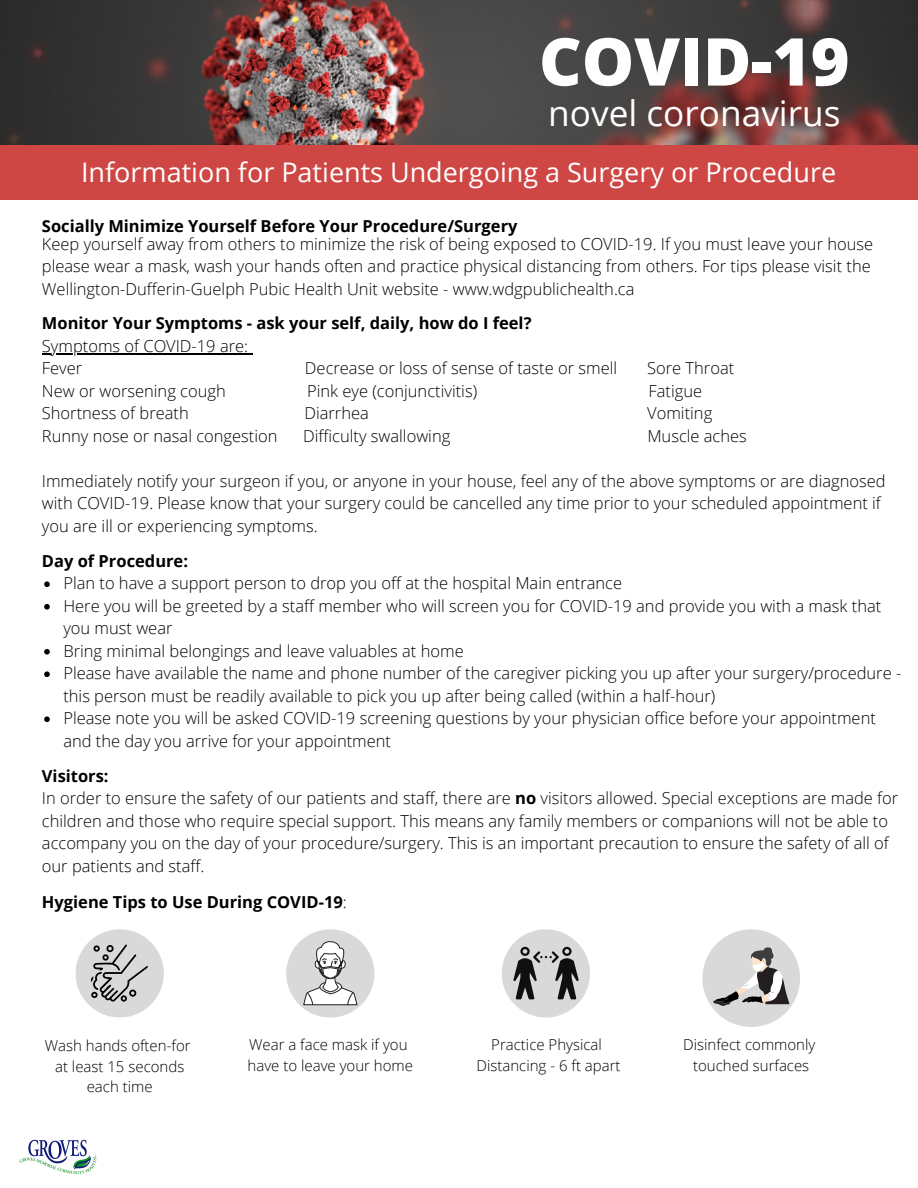
<style>
.page{position:relative;width:918px;height:1188px;background:#fff}
.page>*{position:absolute;margin:0;border:0;box-sizing:border-box;transform-origin:0 0}
.t1{font:800 66px "Open Sans";color:#fff}
.t2{font:35.25px "Open Sans";color:#fff}
.t3{font:27px "Open Sans";color:#fff}
.t4{font:300 16.5px/22.5px "Open Sans";color:#000}
.t5{font:700 16.5px "Open Sans";color:#000}
.t6{font:300 15px/20.2px "Open Sans";color:#000;text-align:center}
.s1{font-weight:700}
.s2{font-weight:300}
</style>
<div class="page">
<img style="left:0;top:0;width:918px;height:145px">
<div style="left:0;top:145px;width:918px;height:54px;background:#cf4744"></div>
<svg style="left:44px;top:581px;width:6px;height:6px"></svg>
<svg style="left:44px;top:604px;width:6px;height:6px"></svg>
<svg style="left:44px;top:649px;width:6px;height:6px"></svg>
<svg style="left:44px;top:671px;width:6px;height:6px"></svg>
<svg style="left:44px;top:716px;width:6px;height:6px"></svg>
<hr style="left:42px;top:353px;width:206px;height:1px;background:#000">
<svg style="left:502px;top:929px;width:88px;height:89px"></svg>
<svg style="left:702px;top:929px;width:98px;height:98px"></svg>
<svg style="left:76px;top:929px;width:88px;height:89px"></svg>
<svg style="left:286px;top:929px;width:88px;height:89px"></svg>
<img style="left:19px;top:1139px;width:78px;height:36px">
<p class="t1" style="left:539px;top:15px;width:312px">COVID-19</p>
<p class="t2" style="left:548px;top:89px;width:294px">novel coronavirus</p>
<p class="t3" style="left:81px;top:154px;width:757px">Information for Patients Undergoing a Surgery or Procedure</p>
<p class="t5" style="left:42px;top:214px;width:477px">Socially Minimize Yourself Before Your Procedure/Surgery</p>
<p class="t4" style="left:42px;top:232px;width:833px">Keep yourself away from others to minimize the risk of being exposed to COVID-19. If you must leave your house please wear a mask, wash your hands often and practice physical distancing from others. For tips please visit the<br>Wellington-Dufferin-Guelph Pubic Health Unit website - www.wdgpublichealth.ca</p>
<p class="t5" style="left:42px;top:312px;width:491px">Monitor Your Symptoms - ask your self, daily, how do I feel?</p>
<p class="t4" style="left:42px;top:334px;width:208px">Symptoms of COVID-19 are:</p>
<p class="t4" style="left:42px;top:357px;width:42px">Fever</p>
<p class="t4" style="left:305px;top:357px;width:314px">Decrease or loss of sense of taste or smell</p>
<p class="t4" style="left:647px;top:357px;width:89px">Sore Throat</p>
<p class="t4" style="left:42px;top:379px;width:185px">New or worsening cough</p>
<p class="t4" style="left:307px;top:379px;width:171px">Pink eye (conjunctivitis)</p>
<p class="t4" style="left:648px;top:379px;width:55px">Fatigue</p>
<p class="t4" style="left:42px;top:402px;width:148px">Shortness of breath</p>
<p class="t4" style="left:304px;top:402px;width:66px">Diarrhea</p>
<p class="t4" style="left:647px;top:402px;width:67px">Vomiting</p>
<p class="t4" style="left:42px;top:424px;width:237px">Runny nose or nasal congestion</p>
<p class="t4" style="left:303px;top:424px;width:149px">Difficulty swallowing</p>
<p class="t4" style="left:647px;top:424px;width:101px">Muscle aches</p>
<p class="t4" style="left:42px;top:469px;width:845px">Immediately notify your surgeon if you, or anyone in your house, feel any of the above symptoms or are diagnosed with COVID-19. Please know that your surgery could be cancelled any time prior to your scheduled appointment if you are ill or experiencing symptoms.</p>
<p class="t5" style="left:42px;top:549px;width:148px">Day of Procedure:</p>
<p class="t4" style="left:63px;top:572px;width:560px">Plan to have a support person to drop you off at the hospital Main entrance</p>
<p class="t4" style="left:63px;top:594px;width:819px">Here you will be greeted by a staff member who will screen you for COVID-19 and provide you with a mask that you must wear</p>
<p class="t4" style="left:63px;top:639px;width:402px">Bring minimal belongings and leave valuables at home</p>
<p class="t4" style="left:63px;top:662px;width:839px">Please have available the name and phone number of the caregiver picking you up after your surgery/procedure - this person must be readily available to pick you up after being called (within a half-hour)</p>
<p class="t4" style="left:63px;top:707px;width:814px">Please note you will be asked COVID-19 screening questions by your physician office before your appointment and the day you arrive for your appointment</p>
<p class="t5" style="left:42px;top:764px;width:68px">Visitors:</p>
<p class="t4" style="left:42px;top:787px;width:858px">In order to ensure the safety of our patients and staff, there are <span class="s1">no</span> visitors allowed. Special exceptions are made for children and those who require special support. This means any family members or companions will not be able to accompany you on the day of your procedure/surgery. This is an important precaution to ensure the safety of all of our patients and staff.</p>
<p class="t5" style="left:42px;top:890px;width:306px">Hygiene Tips to Use During COVID-19<span class="s2">:</span></p>
<p class="t6" style="left:45px;top:1035px;width:147px">Wash hands often-for</p>
<p class="t6" style="left:55px;top:1056px;width:131px">at least 15 seconds each time</p>
<p class="t6" style="left:249px;top:1034px;width:160px">Wear a face mask if you</p>
<p class="t6" style="left:248px;top:1055px;width:167px">have to leave your home</p>
<p class="t6" style="left:491px;top:1034px;width:112px">Practice Physical</p>
<p class="t6" style="left:476px;top:1055px;width:146px">Distancing - 6 ft apart</p>
<p class="t6" style="left:683px;top:1034px;width:134px">Disinfect commonly</p>
<p class="t6" style="left:693px;top:1055px;width:118px">touched surfaces</p>
</div>
